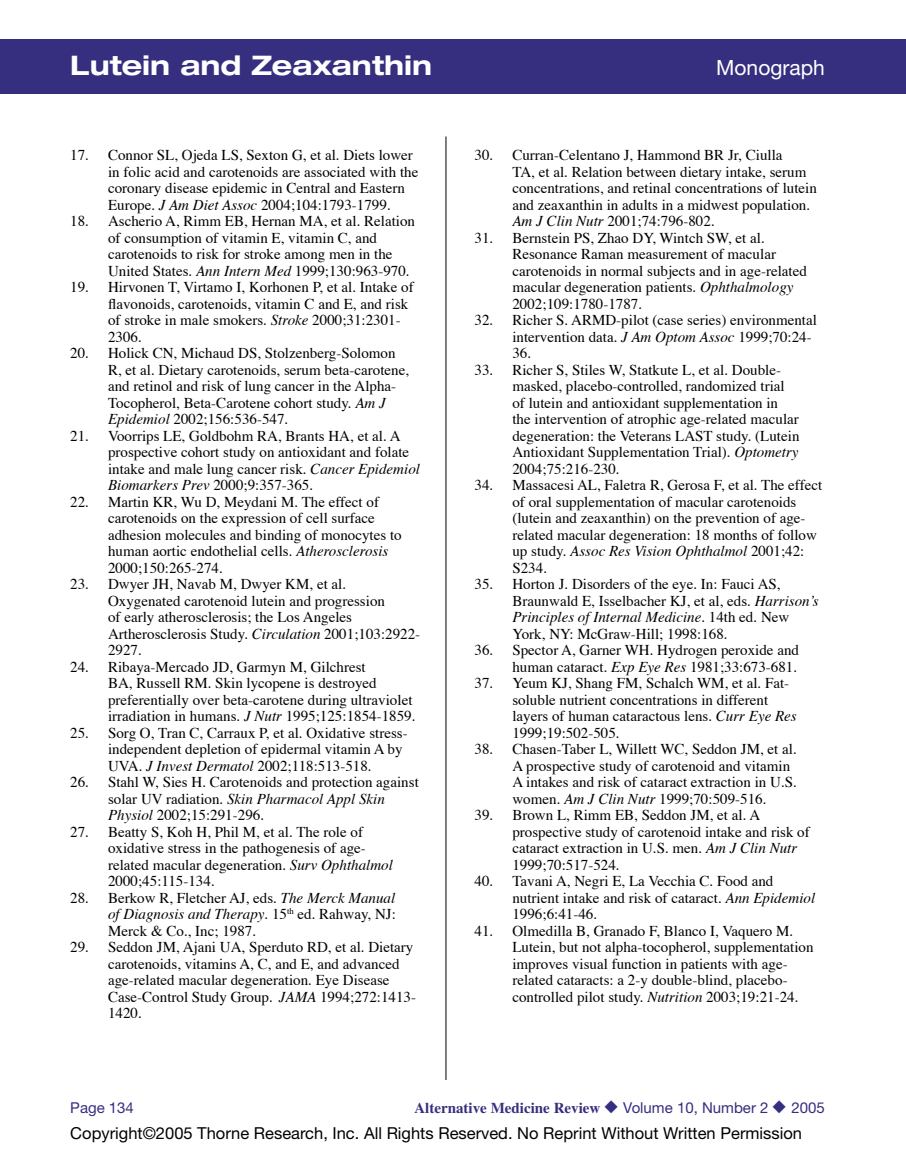
<style>
.page{position:relative;width:906px;height:1161px;background:#fff}
.page>*{position:absolute;margin:0;border:0;box-sizing:border-box;transform-origin:0 0}
.t1{font:700 expanded 27px "Helvetica Neue";color:#fff}
.t2{font:21px "Helvetica Neue";color:#fff}
.t3{font:16.5px "Helvetica Neue";color:#000}
.t4{font:15px/16.5px "Times";color:#000}
.t5{font:700 15px "Times";color:#362e7e}
.t6{font:15px "Helvetica Neue";color:#362e7e}
.s1{font-style:italic}
.s2{font-family:"Helvetica Neue";font-weight:400}
</style>
<div class="page">
<div style="left:0;top:39px;width:905px;height:55px;background:#362e7e"></div>
<hr style="left:445px;top:136px;width:1px;height:944px;background:#000">
<hr style="left:905px;top:39px;width:1px;height:55px;background:#362e7e">
<h1 class="t1" style="left:70px;top:48px;width:363px">Lutein and Zeaxanthin</h1>
<h2 class="t2" style="left:716px;top:55px;width:110px">Monograph</h2>
<p class="t4" style="left:108px;top:148px;width:311px;text-indent:-38px">17. Connor SL, Ojeda LS, Sexton G, et al. Diets lower in folic acid and carotenoids are associated with the coronary disease epidemic in Central and Eastern Europe. <span class="s1">J Am Diet Assoc</span> 2004;104:1793-1799.</p>
<p class="t4" style="left:108px;top:214px;width:308px;text-indent:-38px">18. Ascherio A, Rimm EB, Hernan MA, et al. Relation of consumption of vitamin E, vitamin C, and carotenoids to risk for stroke among men in the United States. <span class="s1">Ann Intern Med</span> 1999;130:963-970.</p>
<p class="t4" style="left:108px;top:280px;width:307px;text-indent:-38px">19. Hirvonen T, Virtamo I, Korhonen P, et al. Intake of flavonoids, carotenoids, vitamin C and E, and risk of stroke in male smokers. <span class="s1">Stroke</span> 2000;31:2301- 2306.</p>
<p class="t4" style="left:108px;top:346px;width:302px;text-indent:-38px">20. Holick CN, Michaud DS, Stolzenberg-Solomon R, et al. Dietary carotenoids, serum beta-carotene, and retinol and risk of lung cancer in the Alpha-Tocopherol, Beta-Carotene cohort study. <span class="s1">Am J Epidemiol</span> 2002;156:536-547.</p>
<p class="t4" style="left:108px;top:428px;width:313px;text-indent:-38px">21. Voorrips LE, Goldbohm RA, Brants HA, et al. A prospective cohort study on antioxidant and folate intake and male lung cancer risk. <span class="s1">Cancer Epidemiol Biomarkers Prev</span> 2000;9:357-365.</p>
<p class="t4" style="left:108px;top:494px;width:295px;text-indent:-38px">22. Martin KR, Wu D, Meydani M. The effect of carotenoids on the expression of cell surface adhesion molecules and binding of monocytes to human aortic endothelial cells. <span class="s1">Atherosclerosis </span>2000;150:265-274.</p>
<p class="t4" style="left:108px;top:577px;width:313px;text-indent:-38px">23. Dwyer JH, Navab M, Dwyer KM, et al.<br>Oxygenated carotenoid lutein and progression<br>of early atherosclerosis; the Los Angeles Artherosclerosis Study. <span class="s1">Circulation</span> 2001;103:2922- 2927.</p>
<p class="t4" style="left:108px;top:659px;width:309px;text-indent:-38px">24. Ribaya-Mercado JD, Garmyn M, Gilchrest<br>BA, Russell RM. Skin lycopene is destroyed preferentially over beta-carotene during ultraviolet irradiation in humans. <span class="s1">J Nutr</span> 1995;125:1854-1859.</p>
<p class="t4" style="left:108px;top:725px;width:301px;text-indent:-38px">25. Sorg O, Tran C, Carraux P, et al. Oxidative stress&shy;independent depletion of epidermal vitamin A by<br>UVA. <span class="s1">J Invest Dermatol</span> 2002;118:513-518.</p>
<p class="t4" style="left:108px;top:775px;width:312px;text-indent:-38px">26. Stahl W, Sies H. Carotenoids and protection against solar UV radiation. <span class="s1">Skin Pharmacol Appl Skin<br>Physiol</span> 2002;15:291-296.</p>
<p class="t4" style="left:108px;top:824px;width:286px;text-indent:-38px">27. Beatty S, Koh H, Phil M, et al. The role of oxidative stress in the pathogenesis of age&shy;related macular degeneration<span class="s1">. Surv Ophthalmol </span>2000;45:115-134.</p>
<p class="t4" style="left:108px;top:890px;width:289px;text-align:justify;text-indent:-38px">28. Berkow R, Fletcher AJ, eds<span class="s1">. The Merck Manual of Diagnosis and Therapy</span>. 15<sup>th</sup> ed. Rahway, NJ:<br>Merck &amp; Co., Inc; 1987.</p>
<p class="t4" style="left:108px;top:940px;width:309px;text-indent:-38px">29. Seddon JM, Ajani UA, Sperduto RD, et al. Dietary carotenoids, vitamins A, C, and E, and advanced age-related macular degeneration. Eye Disease Case-Control Study Group. <span class="s1">JAMA</span> 1994;272:1413- 1420.</p>
<p class="t4" style="left:512px;top:148px;width:306px;text-indent:-38px">30. Curran-Celentano J, Hammond BR Jr, Ciulla<br>TA, et al. Relation between dietary intake, serum concentrations, and retinal concentrations of lutein and zeaxanthin in adults in a midwest population.<br><span class="s1">Am J Clin Nutr</span> 2001;74:796-802.</p>
<p class="t4" style="left:512px;top:230px;width:296px;text-indent:-38px">31. Bernstein PS, Zhao DY, Wintch SW, et al.<br>Resonance Raman measurement of macular carotenoids in normal subjects and in age-related macular degeneration patients. <span class="s1">Ophthalmology </span>2002;109:1780-1787.</p>
<p class="t4" style="left:512px;top:313px;width:306px;text-indent:-38px">32. Richer S. ARMD-pilot (case series) environmental intervention data. <span class="s1">J Am Optom Assoc</span> 1999;70:24-<br>36.</p>
<p class="t4" style="left:512px;top:362px;width:288px;text-indent:-38px">33. Richer S, Stiles W, Statkute L, et al. Double&shy;masked, placebo-controlled, randomized trial of lutein and antioxidant supplementation in the intervention of atrophic age-related macular degeneration: the Veterans LAST study. (Lutein Antioxidant Supplementation Trial). <span class="s1">Optometry </span>2004;75:216-230.</p>
<p class="t4" style="left:512px;top:478px;width:311px;text-indent:-38px">34. Massacesi AL, Faletra R, Gerosa F, et al. The effect of oral supplementation of macular carotenoids (lutein and zeaxanthin) on the prevention of age&shy;related macular degeneration: 18 months of follow up study. <span class="s1">Assoc Res Vision Ophthalmol</span> 2001;42:<br>S234.</p>
<p class="t4" style="left:512px;top:577px;width:307px;text-indent:-38px">35. Horton J. Disorders of the eye. In: Fauci AS, Braunwald E, Isselbacher KJ, et al, eds. <span class="s1">Harrisonʼs Principles of Internal Medicine</span>. 14th ed. New York, NY: McGraw-Hill; 1998:168.</p>
<p class="t4" style="left:474px;top:643px;width:326px;text-align:right">36. Spector A, Garner WH. Hydrogen peroxide and human cataract. <span class="s1">Exp Eye Res</span> 1981;33:673-681.</p>
<p class="t4" style="left:512px;top:676px;width:286px;text-indent:-38px">37. Yeum KJ, Shang FM, Schalch WM, et al. Fat&shy;soluble nutrient concentrations in different layers of human cataractous lens. <span class="s1">Curr Eye Res </span>1999;19:502-505.</p>
<p class="t4" style="left:512px;top:742px;width:286px;text-indent:-38px">38. Chasen-Taber L, Willett WC, Seddon JM, et al.<br>A prospective study of carotenoid and vitamin A intakes and risk of cataract extraction in U.S. women. <span class="s1">Am J Clin Nutr</span> 1999;70:509-516.</p>
<p class="t4" style="left:512px;top:808px;width:299px;text-indent:-38px">39. Brown L, Rimm EB, Seddon JM, et al. A prospective study of carotenoid intake and risk of cataract extraction in U.S. men. <span class="s1">Am J Clin Nutr </span>1999;70:517-524.</p>
<p class="t4" style="left:512px;top:874px;width:304px;text-indent:-38px">40. Tavani A, Negri E, La Vecchia C. Food and nutrient intake and risk of cataract. <span class="s1">Ann Epidemiol<br></span>1996;6:41-46.</p>
<p class="t4" style="left:512px;top:923px;width:302px;text-indent:-38px">41. Olmedilla B, Granado F, Blanco I, Vaquero M.<br>Lutein, but not alpha-tocopherol, supplementation improves visual function in patients with age&shy;related cataracts: a 2-y double-blind, placebo&shy;controlled pilot study. <span class="s1">Nutrition</span> 2003;19:21-24.</p>
<p class="t6" style="left:70px;top:1099px;width:65px">Page 134</p>
<p class="t5" style="left:414px;top:1099px;width:412px">Alternative Medicine Review ◆ <span class="s2">Volume 10, Number 2</span> ◆ <span class="s2">2005</span></p>
<p class="t3" style="left:70px;top:1124px;width:733px">Copyright©2005 Thorne Research, Inc. All Rights Reserved. No Reprint Without Written Permission</p>
</div>
